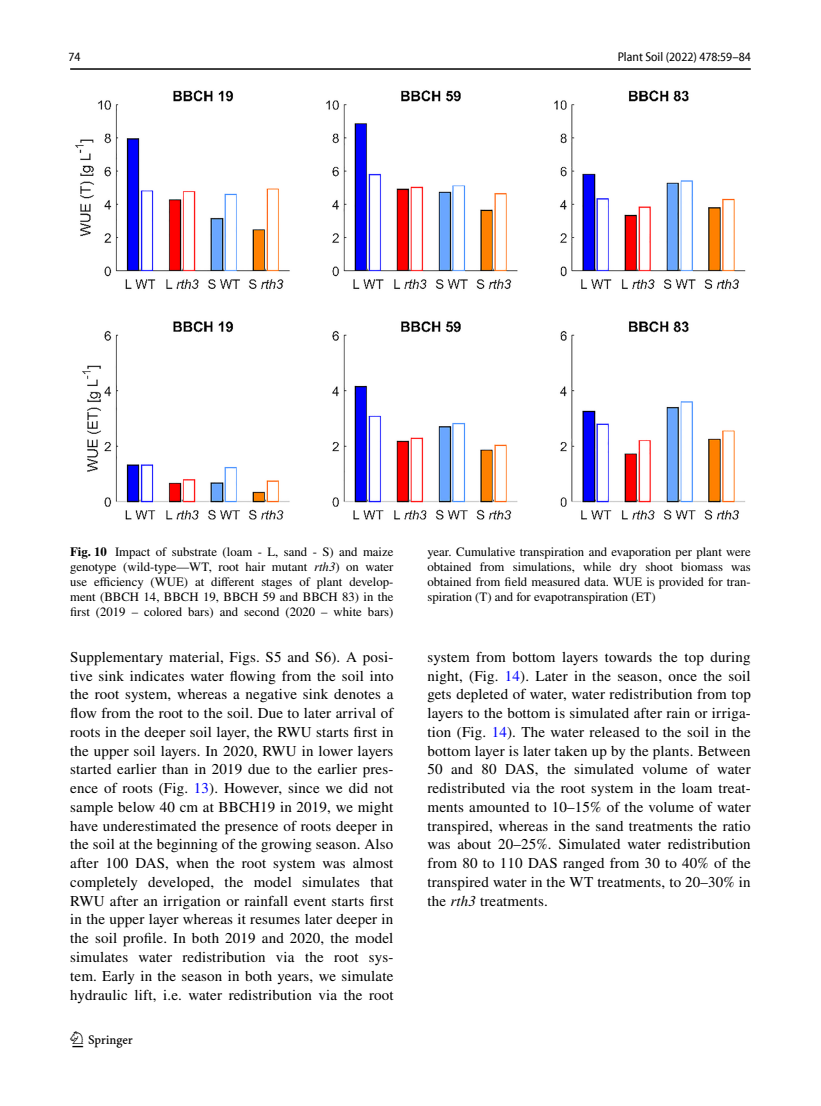
<style>
.page{position:relative;width:821px;height:1106px;background:#fff}
.page>*{position:absolute;margin:0;border:0;box-sizing:border-box;transform-origin:0 0}
.t1{font:22.5px "Springnew Regular 2";color:#000}
.t2{font:15px/18.8px "STIX";letter-spacing:.01em;color:#000;text-align:justify}
.t3{font:12.75px/15px "STIX";color:#000;text-align:justify}
.t4{font:semi-condensed 12.75px "Myriad Pro Unic";color:#000}
.t5{font:12.75px "Myriad Pro Unic Semi Condensed 2";color:#000}
.s1{font-weight:700}
.s2{font-style:italic}
.s3{color:#00f}
</style>
<div class="page">
<hr style="left:70px;top:68px;width:680px;height:2px;background:#000">
<img style="left:75px;top:90px;width:671px;height:430px">
<p class="t5" style="left:69px;top:52px;width:14px">74</p>
<p class="t4" style="left:617px;top:52px;width:135px">Plant Soil (2022) 478:59–84</p>
<p class="t3" style="left:70px;top:544px;width:325px"><span class="s1">Fig. 10</span> Impact of substrate (loam - L, sand - S) and maize genotype (wild-type—WT, root hair mutant <span class="s2">rth3</span>) on water use efficiency (WUE) at different stages of plant develop&shy;ment (BBCH 14, BBCH 19, BBCH 59 and BBCH 83) in the first (2019 – colored bars) and second (2020 – white bars)</p>
<p class="t3" style="left:427px;top:544px;width:325px">year. Cumulative transpiration and evaporation per plant were obtained from simulations, while dry shoot biomass was obtained from field measured data. WUE is provided for tran&shy;spiration (T) and for evapotranspiration (ET)</p>
<p class="t2" style="left:70px;top:648px;width:325px">Supplementary material, Figs. S5 and S6). A posi&shy;tive sink indicates water flowing from the soil into the root system, whereas a negative sink denotes a flow from the root to the soil. Due to later arrival of roots in the deeper soil layer, the RWU starts first in the upper soil layers. In 2020, RWU in lower layers started earlier than in 2019 due to the earlier pres&shy;ence of roots (Fig. <span class="s3">13</span>). However, since we did not sample below 40 cm at BBCH19 in 2019, we might have underestimated the presence of roots deeper in the soil at the beginning of the growing season. Also after 100 DAS, when the root system was almost completely developed, the model simulates that RWU after an irrigation or rainfall event starts first in the upper layer whereas it resumes later deeper in the soil profile. In both 2019 and 2020, the model simulates water redistribution via the root sys&shy;tem. Early in the season in both years, we simulate hydraulic lift, i.e. water redistribution via the root</p>
<p class="t2" style="left:427px;top:648px;width:325px">system from bottom layers towards the top during night, (Fig. <span class="s3">14</span>). Later in the season, once the soil gets depleted of water, water redistribution from top layers to the bottom is simulated after rain or irriga&shy;tion (Fig. <span class="s3">14</span>). The water released to the soil in the bottom layer is later taken up by the plants. Between 50 and 80 DAS, the simulated volume of water redistributed via the root system in the loam treat&shy;ments amounted to 10–15% of the volume of water transpired, whereas in the sand treatments the ratio was about 20–25%. Simulated water redistribution from 80 to 110 DAS ranged from 30 to 40% of the transpired water in the WT treatments, to 20–30% in the <span class="s2">rth3</span> treatments.</p>
<h1 class="t1" style="left:72px;top:1031px;width:62px">1 3</h1>
</div>
